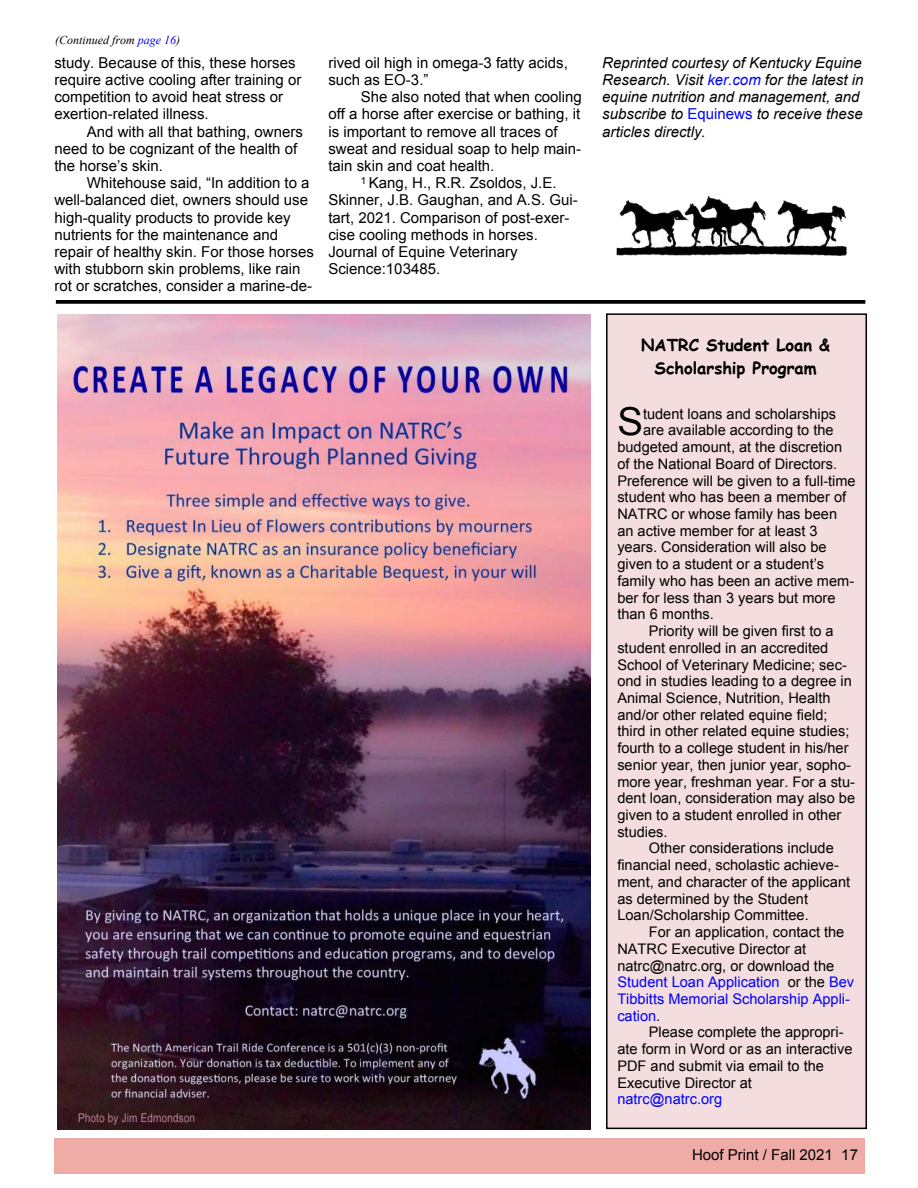
<style>
.page{position:relative;width:918px;height:1188px;background:#fff}
.page>*{position:absolute;margin:0;border:0;box-sizing:border-box;transform-origin:0 0}
.t1{font:38.55px "Arial";color:#000}
.t2{font:700 16.5px/23px "Comic Sans MS";color:#000;text-align:center}
.t3{font:15px/17.2px "Arial";color:#000}
.t4{font:italic 15px/17.2px "Arial";color:#000}
.t5{font:14.55px "Arial";color:#000}
.t6{font:14.55px "Arial";color:#00f}
.t7{font:italic 12px "Times New Roman";color:#000}
.s1{color:#00f}
.s2{font-style:normal;color:#00f}
.s3{color:#000}
</style>
<div class="page">
<div style="left:54px;top:1138px;width:810px;height:36px;background:#efaba6"></div>
<img style="left:617px;top:196px;width:230px;height:59px">
<img style="left:57px;top:315px;width:534px;height:814px">
<div style="left:606px;top:313px;width:261px;height:816px;background:#f3ddde;border:2px solid #000"></div>
<svg style="left:56px;top:300px;width:809px;height:4px;background:#0f0f0f"></svg>
<p class="t7" style="left:55px;top:36px;width:127px">(Continued from <span class="s1">page 16</span>)</p>
<p class="t3" style="left:54px;top:55px;width:249px">study. Because of this, these horses require active cooling after training or competition to avoid heat stress or exertion-related illness.</p>
<p class="t3" style="left:54px;top:124px;width:250px;text-indent:32px">And with all that bathing, owners need to be cognizant of the health of the horse’s skin.</p>
<p class="t3" style="left:54px;top:176px;width:261px;text-indent:32px">Whitehouse said, “In addition to a well-balanced diet, owners should use high-quality products to provide key nutrients for the maintenance and repair of healthy skin. For those horses with stubborn skin problems, like rain rot or scratches, consider a marine-de-</p>
<p class="t3" style="left:328px;top:55px;width:241px">rived oil high in omega-3 fatty acids, such as EO-3.”</p>
<p class="t3" style="left:361px;top:90px;width:223px">She also noted that when cooling</p>
<p class="t3" style="left:328px;top:107px;width:254px">off a horse after exercise or bathing, it</p>
<p class="t3" style="left:328px;top:124px;width:231px">is important to remove all traces of</p>
<p class="t3" style="left:328px;top:141px;width:254px">sweat and residual soap to help main-</p>
<p class="t3" style="left:328px;top:158px;width:168px">tain skin and coat health.</p>
<p class="t3" style="left:361px;top:176px;width:197px"><sup>1</sup> Kang, H., R.R. Zsoldos, J.E.</p>
<p class="t3" style="left:328px;top:193px;width:251px">Skinner, J.B. Gaughan, and A.S. Gui-</p>
<p class="t3" style="left:328px;top:210px;width:243px">tart, 2021. Comparison of post-exer-</p>
<p class="t3" style="left:328px;top:227px;width:211px">cise cooling methods in horses.</p>
<p class="t3" style="left:328px;top:244px;width:191px">Journal of Equine Veterinary</p>
<p class="t3" style="left:328px;top:262px;width:113px">Science:103485.</p>
<p class="t4" style="left:602px;top:55px;width:263px">Reprinted courtesy of Kentucky Equine Research. Visit <span class="s1">ker.com</span> for the latest in equine nutrition and management, and subscribe to <span class="s2">Equinews</span> to receive these articles directly.</p>
<p class="t2" style="left:641px;top:335px;width:190px">NATRC Student Loan &amp;<br>Scholarship Program</p>
<h1 class="t1" style="left:617px;top:407px;width:27px">S</h1>
<p class="t5" style="left:643px;top:408px;width:195px">tudent loans and scholarships</p>
<p class="t5" style="left:643px;top:425px;width:192px">are available according to the</p>
<p class="t5" style="left:617px;top:442px;width:226px">budgeted amount, at the discretion</p>
<p class="t5" style="left:617px;top:458px;width:221px">of the National Board of Directors.</p>
<p class="t5" style="left:617px;top:475px;width:240px">Preference will be given to a full-time</p>
<p class="t5" style="left:617px;top:492px;width:230px">student who has been a member of</p>
<p class="t5" style="left:617px;top:508px;width:221px">NATRC or whose family has been</p>
<p class="t5" style="left:617px;top:525px;width:202px">an active member for at least 3</p>
<p class="t5" style="left:617px;top:542px;width:211px">years. Consideration will also be</p>
<p class="t5" style="left:617px;top:559px;width:208px">given to a student or a student’s</p>
<p class="t5" style="left:617px;top:575px;width:238px">family who has been an active mem-</p>
<p class="t5" style="left:617px;top:592px;width:220px">ber for less than 3 years but more</p>
<p class="t5" style="left:617px;top:609px;width:98px">than 6 months.</p>
<p class="t5" style="left:649px;top:626px;width:186px">Priority will be given first to a</p>
<p class="t5" style="left:617px;top:642px;width:213px">student enrolled in an accredited</p>
<p class="t5" style="left:617px;top:659px;width:231px">School of Veterinary Medicine; sec-</p>
<p class="t5" style="left:617px;top:676px;width:236px">ond in studies leading to a degree in</p>
<p class="t5" style="left:617px;top:692px;width:215px">Animal Science, Nutrition, Health</p>
<p class="t5" style="left:617px;top:709px;width:212px">and/or other related equine field;</p>
<p class="t5" style="left:617px;top:726px;width:234px">third in other related equine studies;</p>
<p class="t5" style="left:617px;top:743px;width:233px">fourth to a college student in his/her</p>
<p class="t5" style="left:617px;top:759px;width:235px">senior year, then junior year, sopho-</p>
<p class="t5" style="left:617px;top:776px;width:239px">more year, freshman year. For a stu-</p>
<p class="t5" style="left:617px;top:793px;width:239px">dent loan, consideration may also be</p>
<p class="t5" style="left:617px;top:809px;width:225px">given to a student enrolled in other</p>
<p class="t5" style="left:617px;top:826px;width:52px">studies.</p>
<p class="t5" style="left:649px;top:843px;width:187px">Other considerations include</p>
<p class="t5" style="left:617px;top:860px;width:223px">financial need, scholastic achieve-</p>
<p class="t5" style="left:617px;top:876px;width:234px">ment, and character of the applicant</p>
<p class="t5" style="left:617px;top:893px;width:192px">as determined by the Student</p>
<p class="t5" style="left:617px;top:910px;width:193px">Loan/Scholarship Committee.</p>
<p class="t5" style="left:649px;top:927px;width:197px">For an application, contact the</p>
<p class="t5" style="left:617px;top:943px;width:190px">NATRC Executive Director at</p>
<p class="t5" style="left:617px;top:960px;width:218px">natrc@natrc.org, or download the</p>
<p class="t6" style="left:617px;top:977px;width:238px">Student Loan Application <span class="s3">or the</span> Bev</p>
<p class="t6" style="left:617px;top:993px;width:234px">Tibbitts Memorial Scholarship Appli-</p>
<p class="t6" style="left:617px;top:1010px;width:45px">cation<span class="s3">.</span></p>
<p class="t5" style="left:649px;top:1027px;width:196px">Please complete the appropri-</p>
<p class="t5" style="left:617px;top:1044px;width:237px">ate form in Word or as an interactive</p>
<p class="t5" style="left:617px;top:1060px;width:208px">PDF and submit via email to the</p>
<p class="t5" style="left:617px;top:1077px;width:136px">Executive Director at</p>
<p class="t6" style="left:617px;top:1094px;width:106px">natrc@natrc.org</p>
<p class="t3" style="left:692px;top:1148px;width:167px">Hoof Print / Fall 2021 17</p>
</div>
